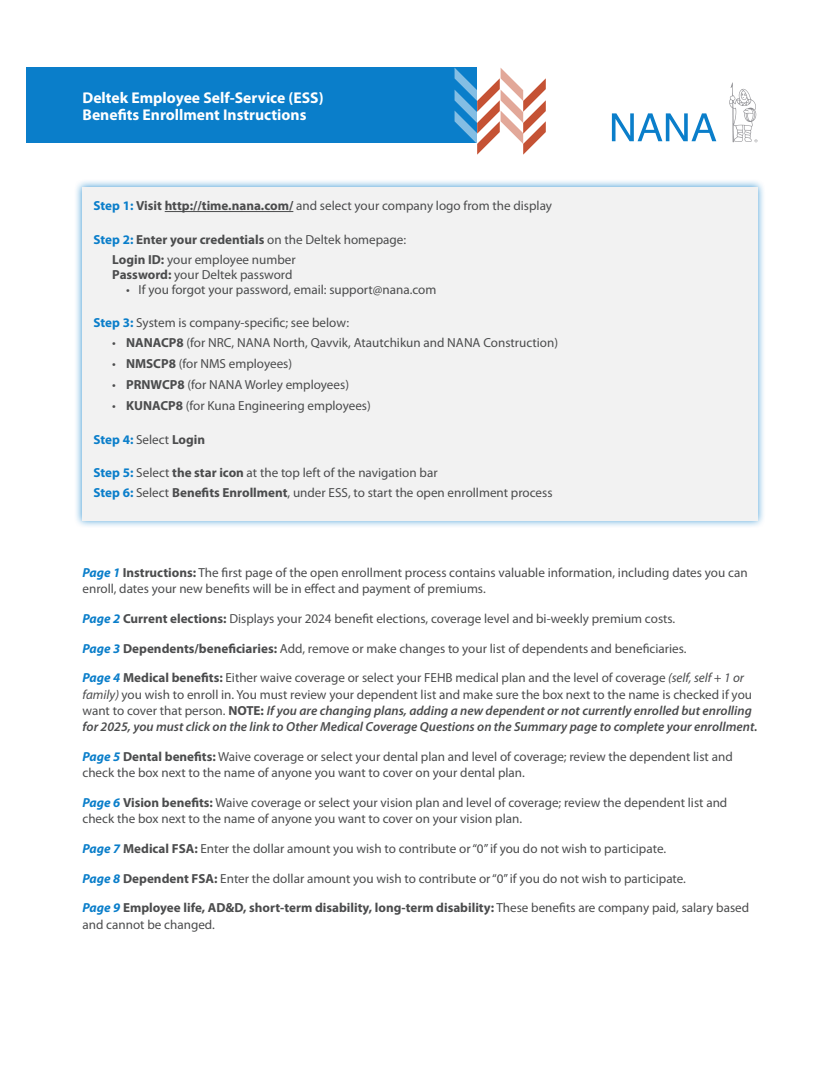
<style>
.page{position:relative;width:840px;height:1065px;background:#fff}
.page>*{position:absolute;margin:0;border:0;box-sizing:border-box;transform-origin:0 0}
._2024_Basic_paragraph{font:700 15.62px "Myriad Pro";color:#fff}
._2024_Basic_paragraph-2{font:13.12px/16.2px "Myriad Pro";color:#4b4c4d}
._2024_Basic_paragraph-3{font:700 13.12px/16.2px "Myriad Pro";color:#4b4c4d}
._2024_Basic_paragraph-4{font:700 13.12px "Myriad Pro";color:#0a7eca}
.s1{font-weight:700;color:#0a7eca}
.s2{font-weight:700}
.s3{font-weight:400;color:#4b4c4d}
.s4{color:#4b4c4d}
.s5{font-weight:700;font-style:italic;color:#0a7eca}
.s6{font-style:italic}
.s7{font-weight:600;font-style:italic}
.s8{font-style:italic;color:#0a7eca}
.s9{font-weight:400}
</style>
<div class="page">
<div style="left:26px;top:67px;width:451px;height:76px;background:#0a7eca"></div>
<svg style="left:612px;top:113px;width:104px;height:28px"></svg>
<svg style="left:729px;top:82px;width:29px;height:60px"></svg>
<div style="left:74px;top:179px;width:692px;height:349px;background:#0a7eca;opacity:.75"></div>
<div style="left:82px;top:187px;width:676px;height:333px;background:#f2f2f2"></div>
<hr style="left:165px;top:211px;width:128px;height:1px;background:#4b4c4d">
<svg style="left:455px;top:68px;width:91px;height:87px"></svg>
<p class="_2024_Basic_paragraph" style="left:82px;top:87px;width:243px">Deltek Employee Self-Service (ESS)</p>
<p class="_2024_Basic_paragraph" style="left:82px;top:105px;width:226px">Benefits Enrollment Instructions</p>
<p class="_2024_Basic_paragraph-2" style="left:94px;top:198px;width:460px"><span class="s1">Step 1:</span> <span class="s2">Visit http://time.nana.com/</span> and select your company logo from the display</p>
<p class="_2024_Basic_paragraph-2" style="left:112px;top:229px;width:295px;line-height:20px;text-indent:-19px"><span class="s1">Step 2:</span> <span class="s2">Enter your credentials</span> on the Deltek homepage:<br><span class="s2">Login ID:</span> your employee number</p>
<p class="_2024_Basic_paragraph-2" style="left:112px;top:266px;width:182px"><span class="s2">Password:</span> your Deltek password</p>
<p class="_2024_Basic_paragraph-2" style="left:126px;top:281px;width:312px">• If you forgot your password, email: support@nana.com</p>
<p class="_2024_Basic_paragraph-2" style="left:94px;top:315px;width:257px"><span class="s1">Step 3:</span> System is company-specific; see below:</p>
<p class="_2024_Basic_paragraph-2" style="left:112px;top:335px;width:447px">• <span class="s2">NANACP8</span> (for NRC, NANA North, Qavvik, Atautchikun and NANA Construction)</p>
<p class="_2024_Basic_paragraph-2" style="left:112px;top:356px;width:181px">• <span class="s2">NMSCP8</span> (for NMS employees)</p>
<p class="_2024_Basic_paragraph-2" style="left:112px;top:377px;width:238px">• <span class="s2">PRNWCP8</span> (for NANA Worley employees)</p>
<p class="_2024_Basic_paragraph-2" style="left:112px;top:398px;width:260px">• <span class="s2">KUNACP8</span> (for Kuna Engineering employees)</p>
<p class="_2024_Basic_paragraph-4" style="left:94px;top:431px;width:113px">Step 4: <span class="s3">Select</span> <span class="s4">Login</span></p>
<p class="_2024_Basic_paragraph-2" style="left:94px;top:463px;width:461px;line-height:20px"><span class="s1">Step 5:</span> Select <span class="s2">the star icon</span> at the top left of the navigation bar<br><span class="s1">Step 6:</span> Select <span class="s2">Benefits Enrollment</span>, under ESS, to start the open enrollment process</p>
<p class="_2024_Basic_paragraph-2" style="left:82px;top:564px;width:667px"><span class="s5">Page 1</span> <span class="s2">Instructions:</span> The first page of the open enrollment process contains valuable information, including dates you can enroll, dates your new benefits will be in effect and payment of premiums.</p>
<p class="_2024_Basic_paragraph-2" style="left:82px;top:610px;width:594px"><span class="s5">Page 2</span> <span class="s2">Current elections:</span> Displays your 2024 benefit elections, coverage level and bi-weekly premium costs.</p>
<p class="_2024_Basic_paragraph-2" style="left:82px;top:640px;width:606px"><span class="s5">Page 3</span> <span class="s2">Dependents/beneficiaries:</span> Add, remove or make changes to your list of dependents and beneficiaries.</p>
<p class="_2024_Basic_paragraph-2" style="left:82px;top:670px;width:676px"><span class="s5">Page 4</span> <span class="s2">Medical benefits:</span> Either waive coverage or select your FEHB medical plan and the level of coverage <span class="s6">(self, self + 1 or family)</span> you wish to enroll in. You must review your dependent list and make sure the box next to the name is checked if you want to cover that person. <span class="s2">NOTE:</span> <span class="s7">If you are changing plans, adding a new dependent or not currently enrolled but enrolling for 2025, you must click on the link to Other Medical Coverage Questions on the Summary page to complete your enrollment.</span></p>
<p class="_2024_Basic_paragraph-2" style="left:82px;top:748px;width:652px"><span class="s5">Page 5</span> <span class="s2">Dental benefits:</span> Waive coverage or select your dental plan and level of coverage; review the dependent list and check the box next to the name of anyone you want to cover on your dental plan.</p>
<p class="_2024_Basic_paragraph-2" style="left:82px;top:794px;width:646px"><span class="s5">Page 6</span> <span class="s2">Vision benefits:</span> Waive coverage or select your vision plan and level of coverage; review the dependent list and check the box next to the name of anyone you want to cover on your vision plan.</p>
<p class="_2024_Basic_paragraph-2" style="left:82px;top:840px;width:585px"><span class="s5">Page 7</span> <span class="s2">Medical FSA:</span> Enter the dollar amount you wish to contribute or “0” if you do not wish to participate.</p>
<p class="_2024_Basic_paragraph-2" style="left:82px;top:870px;width:605px"><span class="s5">Page 8</span> <span class="s2">Dependent FSA:</span> Enter the dollar amount you wish to contribute or “0” if you do not wish to participate.</p>
<p class="_2024_Basic_paragraph-3" style="left:82px;top:900px;width:668px"><span class="s8">Page 9</span> Employee life, AD&amp;D, short-term disability, long-term disability: <span class="s9">These benefits are company paid, salary based and cannot be changed.</span></p>
</div>
